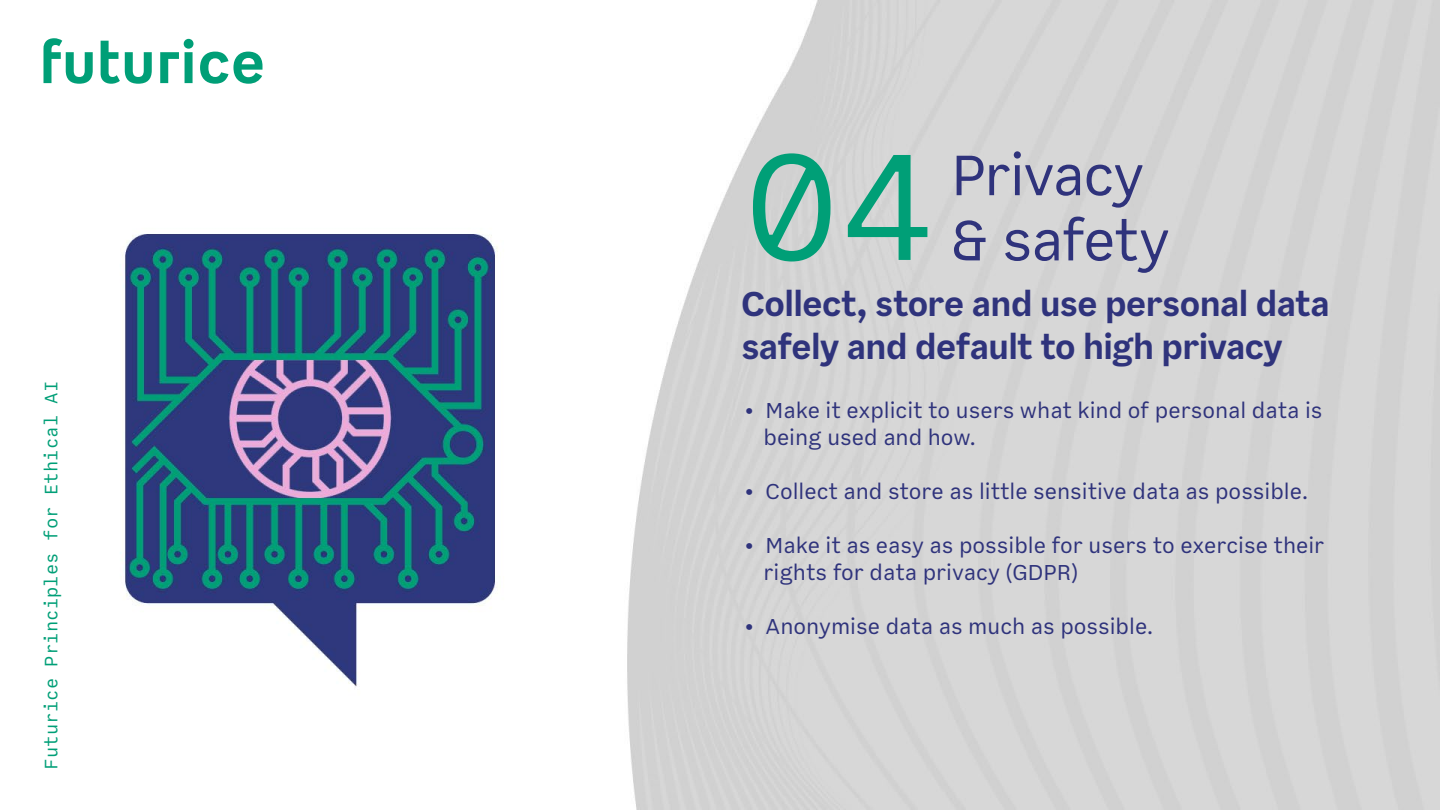
<style>
.page{position:relative;width:1440px;height:810px;background:#fff}
.page>*{position:absolute;margin:0;border:0;box-sizing:border-box;transform-origin:0 0}
.t1{font:157.57px "Futurice Monospaced";color:#009f77}
.t2{font:59.25px/65.2px "Futurice";letter-spacing:-.025em;color:#2f337c}
.t3{font:700 36px/43.2px "Futurice";letter-spacing:-.035em;color:#2f337c}
.t4{font:22.5px/27px "Futurice";color:#2f337c}
.t5{font:18.75px "Futurice Monospaced";color:#009f77}
</style>
<div class="page">
<img style="left:43px;top:0;width:1397px;height:810px">
<svg style="left:44px;top:38px;width:219px;height:46px"></svg>
<p class="t5" style="left:40px;top:770px;width:390px;rotate:-90deg">Futurice Principles for Ethical AI</p>
<h1 class="t1" style="left:744px;top:114px;width:194px">04</h1>
<h2 class="t2" style="left:951px;top:144px;width:221px">Privacy &amp; safety</h2>
<h3 class="t3" style="left:741px;top:283px;width:591px">Collect, store and use personal data safely and default to high privacy</h3>
<p class="t4" style="left:764px;top:398px;width:560px;text-indent:-20px">• Make it explicit to users what kind of personal data is being used and how.</p>
<p class="t4" style="left:744px;top:479px;width:566px">• Collect and store as little sensitive data as possible.</p>
<p class="t4" style="left:764px;top:533px;width:562px;text-indent:-20px">• Make it as easy as possible for users to exercise their rights for data privacy (GDPR)</p>
<p class="t4" style="left:744px;top:614px;width:411px">• Anonymise data as much as possible.</p>
</div>
